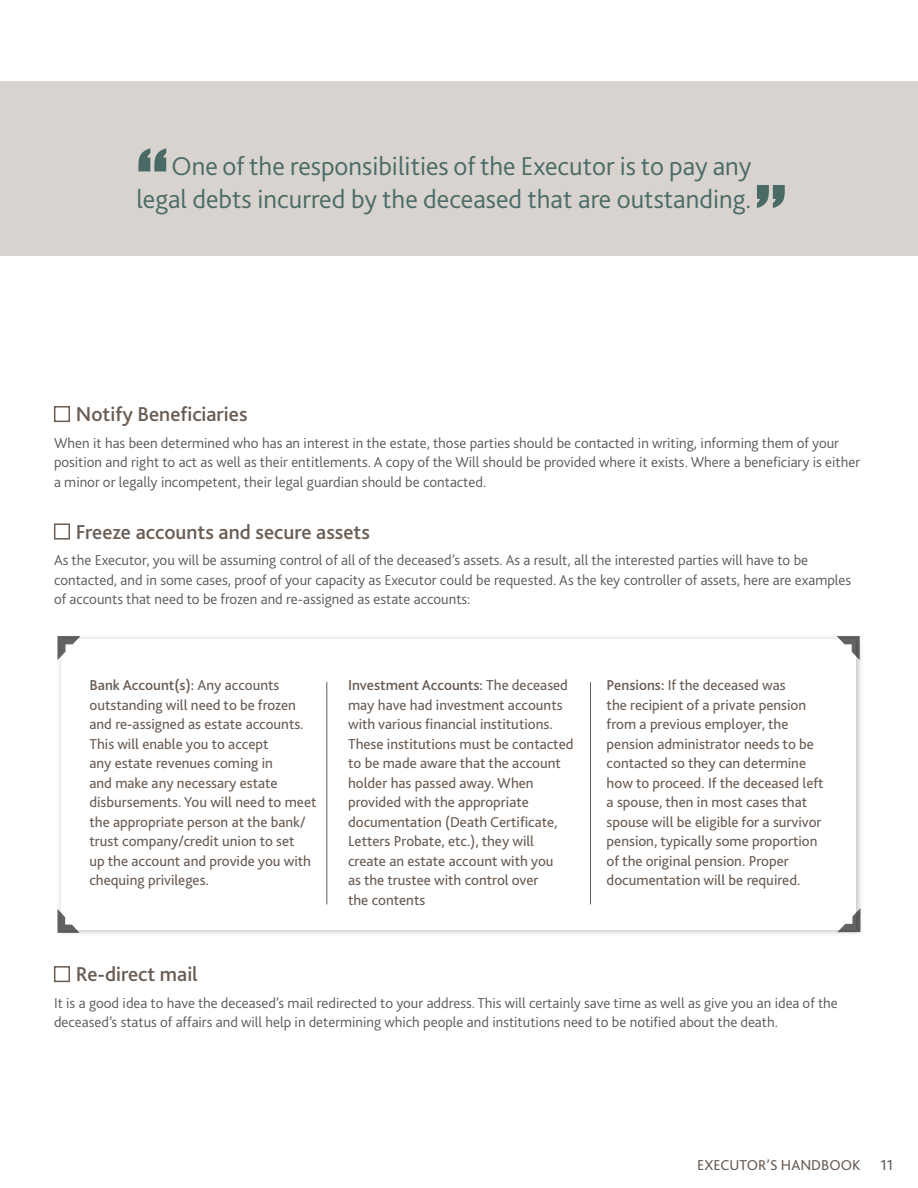
<style>
.page{position:relative;width:918px;height:1188px;background:#fff}
.page>*{position:absolute;margin:0;border:0;box-sizing:border-box;transform-origin:0 0}
.t1{font:300 27px/33px "Bliss 2";color:#496a65;text-align:right}
.t2{font:500 21px "Bliss 2";color:#695c53}
.t3{font:15px/19.5px "Bliss 2";color:#695c53}
.t4{font:300 15px/19.5px "Bliss 2";color:#58595b}
.t5{font:15px "Bliss 2";color:#58595b}
.s1{font-weight:500}
</style>
<div class="page">
<div style="left:0;top:81px;width:918px;height:175px;background:#d8d3cf"></div>
<svg style="left:138px;top:148px;width:28px;height:23px"></svg>
<svg style="left:757px;top:185px;width:28px;height:23px"></svg>
<div style="left:54px;top:406px;width:16px;height:16px;border:2px solid #695c53"></div>
<div style="left:54px;top:523px;width:16px;height:17px;border:2px solid #695c53"></div>
<div style="left:54px;top:966px;width:16px;height:16px;border:2px solid #695c53"></div>
<img style="left:59px;top:636px;width:802px;height:298px">
<div style="left:61px;top:639px;width:795px;height:290px;background:#fff"></div>
<svg style="left:57px;top:636px;width:24px;height:24px"></svg>
<svg style="left:57px;top:909px;width:23px;height:24px"></svg>
<svg style="left:837px;top:908px;width:23px;height:24px"></svg>
<svg style="left:837px;top:636px;width:23px;height:24px"></svg>
<hr style="left:326px;top:682px;width:1px;height:222px;background:#695c53">
<hr style="left:590px;top:682px;width:1px;height:222px;background:#695c53">
<h1 class="t1" style="left:136px;top:149px;width:617px">One of the responsibilities of the Executor is to pay any legal debts incurred by the deceased that are outstanding.</h1>
<h2 class="t2" style="left:76px;top:401px;width:173px">Notify Beneficiaries</h2>
<p class="t4" style="left:54px;top:433px;width:808px">When it has been determined who has an interest in the estate, those parties should be contacted in writing, informing them of your position and right to act as well as their entitlements. A copy of the Will should be provided where it exists. Where a beneficiary is either a minor or legally incompetent, their legal guardian should be contacted.</p>
<h2 class="t2" style="left:76px;top:519px;width:296px">Freeze accounts and secure assets</h2>
<p class="t4" style="left:54px;top:550px;width:799px">As the Executor, you will be assuming control of all of the deceased’s assets. As a result, all the interested parties will have to be contacted, and in some cases, proof of your capacity as Executor could be requested. As the key controller of assets, here are examples of accounts that need to be frozen and re-assigned as estate accounts:</p>
<p class="t3" style="left:89px;top:675px;width:229px"><span class="s1">Bank Account(s):</span> Any accounts outstanding will need to be frozen and re-assigned as estate accounts.<br>This will enable you to accept<br>any estate revenues coming in<br>and make any necessary estate disbursements. You will need to meet the appropriate person at the bank/ trust company/credit union to set<br>up the account and provide you with chequing privileges.</p>
<p class="t3" style="left:348px;top:675px;width:227px"><span class="s1">Investment Accounts:</span> The deceased may have had investment accounts with various financial institutions.<br>These institutions must be contacted to be made aware that the account holder has passed away. When provided with the appropriate documentation (Death Certificate,<br>Letters Probate, etc.), they will create an estate account with you<br>as the trustee with control over<br>the contents</p>
<p class="t3" style="left:607px;top:675px;width:219px"><span class="s1">Pensions:</span> If the deceased was<br>the recipient of a private pension from a previous employer, the pension administrator needs to be contacted so they can determine how to proceed. If the deceased left a spouse, then in most cases that spouse will be eligible for a survivor pension, typically some proportion of the original pension. Proper documentation will be required.</p>
<h2 class="t2" style="left:76px;top:961px;width:124px">Re-direct mail</h2>
<p class="t4" style="left:54px;top:993px;width:785px">It is a good idea to have the deceased’s mail redirected to your address. This will certainly save time as well as give you an idea of the deceased’s status of affairs and will help in determining which people and institutions need to be notified about the death.</p>
<p class="t3" style="left:697px;top:1155px;width:165px">EXECUTOR’S HANDBOOK</p>
<p class="t5" style="left:881px;top:1156px;width:14px">11</p>
</div>
